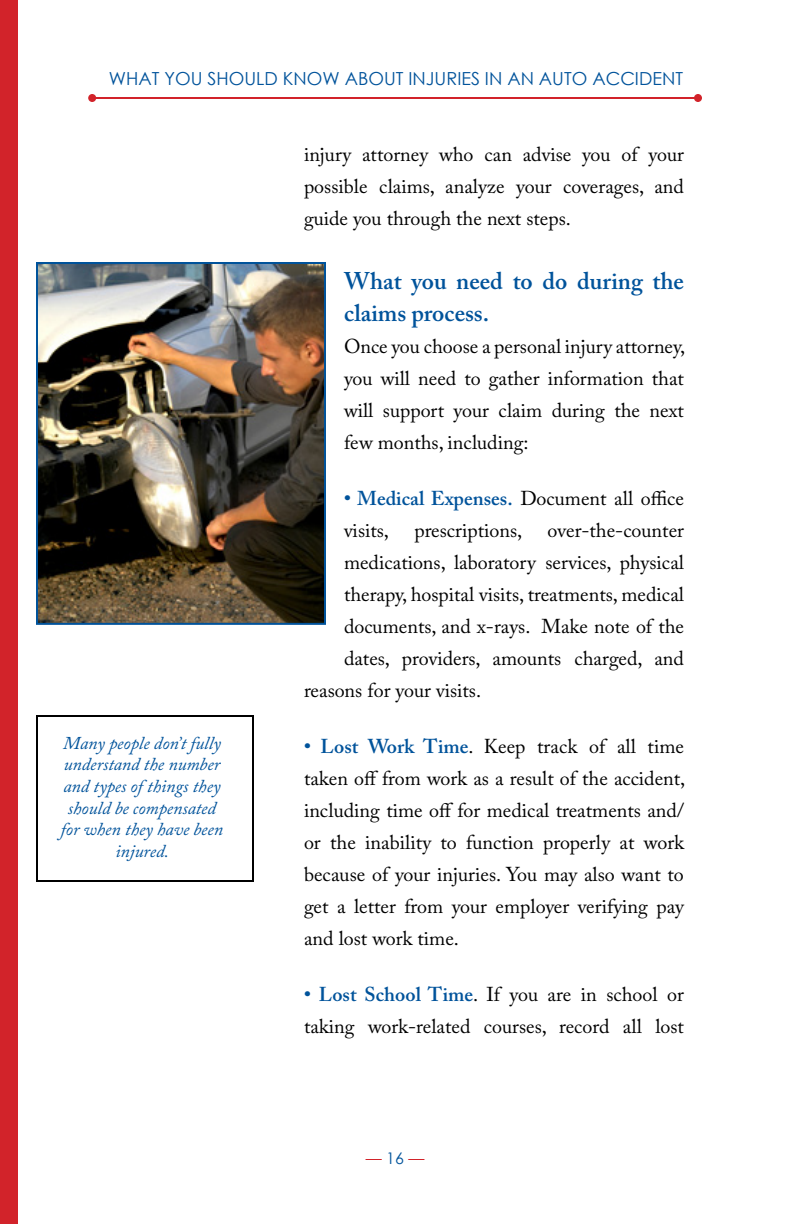
<style>
.page{position:relative;width:792px;height:1224px;background:#fff}
.page>*{position:absolute;margin:0;border:0;box-sizing:border-box;transform-origin:0 0}
.t1{font:600 24px/32px "Adobe Caslon Pro";color:#00539b}
.t2{font:20px/32px "Adobe Caslon Pro";color:#000;text-align:justify}
.t3{font:italic 18px/21.6px "Adobe Caslon Pro";color:#00539b;text-align:center}
.t4{font:18px "Century Gothic";color:#00539b}
.t5{font:16px "Century Gothic";color:#d2232a}
.s1{font-weight:600;color:#00539b}
.s2{color:#00539b}
</style>
<div class="page">
<img style="left:39px;top:265px;width:284px;height:357px">
<div style="left:36px;top:262px;width:290px;height:363px;border:2px solid #00539b"></div>
<div style="left:0;top:0;width:18px;height:1224px;background:#d2232a"></div>
<div style="left:36px;top:715px;width:218px;height:167px;border:2px solid #000"></div>
<hr style="left:92px;top:97px;width:606px;height:2px;background:#d2232a">
<div style="left:88px;top:94px;width:8px;height:8px;background:#d2232a;border-radius:50%"></div>
<div style="left:694px;top:94px;width:8px;height:8px;background:#d2232a;border-radius:50%"></div>
<p class="t4" style="left:109px;top:66px;width:509px">WHAT YOU SHOULD KNOW ABOUT INJURIES IN AN AUTO ACCI</p>
<p class="t4" style="left:639px;top:66px;width:46px">DENT</p>
<p class="t3" style="left:61px;top:732px;width:164px">Many people don’t fully understand the number and types of things they should be compensated for when they have been injured.</p>
<p class="t2" style="left:304px;top:138px;width:382px">injury attorney who can advise you of your possible claims, analyze your coverages, and guide you through the next steps.</p>
<p class="t1" style="left:344px;top:264px;width:342px">What you need to do during the claims process.</p>
<p class="t2" style="left:344px;top:330px;width:343px">Once you choose a personal injury attorney, you will need to gather information that will support your claim during the next few months, including:</p>
<p class="t2" style="left:344px;top:482px;width:341px"><span class="s1">• Medical Expenses.</span> Document all office visits,</p>
<p class="t2" style="left:414px;top:514px;width:109px">prescriptions,</p>
<p class="t2" style="left:548px;top:514px;width:138px">over-the-counter</p>
<p class="t2" style="left:344px;top:546px;width:342px">medications, laboratory services, physical</p>
<p class="t2" style="left:344px;top:578px;width:342px">therapy, hospital visits, treatments, medical</p>
<p class="t2" style="left:344px;top:610px;width:342px">documents, and x-rays. Make note of the</p>
<p class="t2" style="left:344px;top:642px;width:341px">dates, providers, amounts charged, and</p>
<p class="t2" style="left:304px;top:674px;width:179px">reasons for your visits.</p>
<p class="t2" style="left:304px;top:730px;width:383px"><span class="s1">• Lost Work Time</span>. Keep track of all time taken off from work as a result of the accident, including time off for medical treatments and/ or the inability to function properly at work because of your injuries. You may also want to get a letter from your employer verifying pay and lost work time.</p>
<p class="t2" style="left:304px;top:978px;width:381px"><span class="s1">• Lost School Time</span>. If you are in school or taking work-related courses, record all lost</p>
<p class="t5" style="left:366px;top:1147px;width:60px">— <span class="s2">16</span> —</p>
</div>
